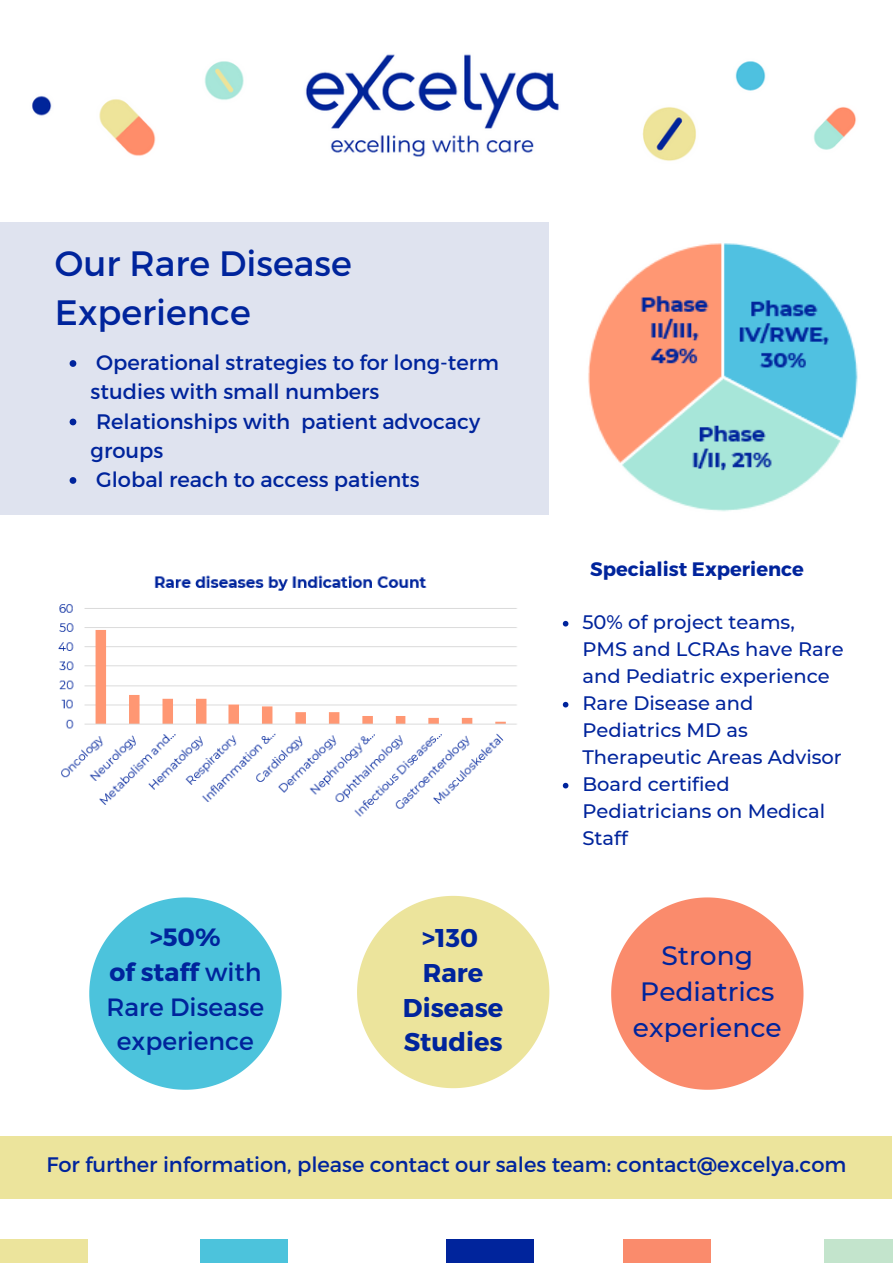
<style>
.page{position:relative;width:893px;height:1264px;background:#fff}
.page>*{position:absolute;margin:0;border:0;box-sizing:border-box;transform-origin:0 0}
.t1{font:35.25px/48.3px "Montserrat";color:#00249c}
.t2{font:500 26.4px/36px "Montserrat";color:#00249c;text-align:center}
.t3{font:700 25.65px/34.8px "Montserrat";color:#00249c;text-align:center}
.t4{font:24.9px/34.8px "Montserrat";color:#00249c;text-align:center}
.t5{font:21px/29.2px "Montserrat";color:#00249c}
.t6{font:500 19.5px/27px "Montserrat";color:#00249c}
.t7{font:700 19.5px "Montserrat";color:#00249c}
.s1{font-weight:700}
</style>
<div class="page">
<img style="left:32px;top:54px;width:824px;height:107px">
<div style="left:0;top:1136px;width:891px;height:62px;background:#ece49c"></div>
<div style="left:0;top:1239px;width:88px;height:23px;background:#ece49c"></div>
<div style="left:200px;top:1239px;width:88px;height:23px;background:#4cc3dc"></div>
<div style="left:446px;top:1239px;width:88px;height:23px;background:#00249c"></div>
<div style="left:623px;top:1239px;width:88px;height:23px;background:#fa8b6c"></div>
<div style="left:823px;top:1239px;width:69px;height:23px;background:#c3e4cc"></div>
<svg style="left:89px;top:897px;width:192px;height:192px"></svg>
<svg style="left:357px;top:895px;width:192px;height:193px"></svg>
<svg style="left:611px;top:897px;width:192px;height:192px"></svg>
<div style="left:0;top:222px;width:548px;height:293px;background:#dfe3ef"></div>
<img style="left:588px;top:243px;width:270px;height:269px">
<img style="left:58px;top:575px;width:459px;height:242px">
<svg style="left:562px;top:621px;width:6px;height:5px"></svg>
<svg style="left:562px;top:702px;width:6px;height:5px"></svg>
<svg style="left:562px;top:782px;width:6px;height:6px"></svg>
<svg style="left:70px;top:360px;width:6px;height:7px"></svg>
<svg style="left:70px;top:418px;width:6px;height:7px"></svg>
<svg style="left:70px;top:477px;width:6px;height:7px"></svg>
<h1 class="t1" style="left:55px;top:238px;width:298px">Our Rare Disease<br>Experience</h1>
<p class="t5" style="left:91px;top:347px;width:410px">Operational strategies to for long-term studies with small numbers<br>Relationships with patient advocacy groups<br>Global reach to access patients</p>
<p class="t4" style="left:107px;top:918px;width:159px"><span class="s1">&gt;50%<br>of staff</span> with<br>Rare Disease experience</p>
<p class="t3" style="left:403px;top:919px;width:102px">&gt;130<br>Rare<br>Disease<br>Studies</p>
<p class="t7" style="left:590px;top:556px;width:215px">Specialist Experience</p>
<p class="t6" style="left:582px;top:608px;width:263px">50% of project teams,<br>PMS and LCRAs have Rare and Pediatric experience<br>Rare Disease and<br>Pediatrics MD as<br>Therapeutic Areas Advisor<br>Board certified<br>Pediatricians on Medical<br>Staff</p>
<p class="t2" style="left:632px;top:937px;width:150px">Strong<br>Pediatrics experience</p>
<p class="t5" style="left:46px;top:1149px;width:801px">For further information, please contact our sales team: contact@excelya.com</p>
</div>
